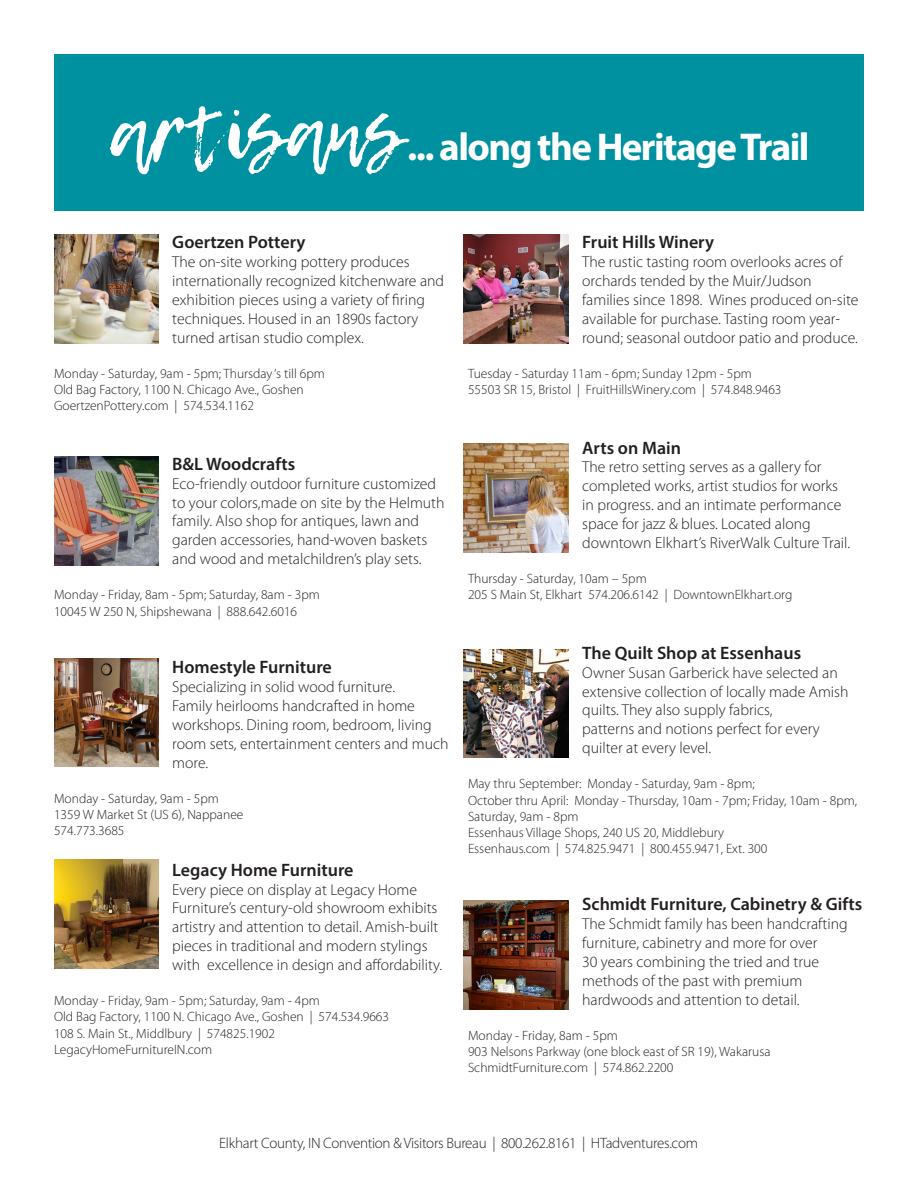
<style>
.page{position:relative;width:918px;height:1188px;background:#fff}
.page>*{position:absolute;margin:0;border:0;box-sizing:border-box;transform-origin:0 0}
.t1{font:700 39px "Myriad Pro";letter-spacing:-.04em;color:#fff}
.t2{font:600 18px "Myriad Pro";color:#231f20}
.t3{font:300 15.75px/18.9px "Myriad Pro";color:#231f20}
.t4{font:300 15px "Myriad Pro";letter-spacing:-.02em;color:#231f20}
.t5{font:300 13.5px/16.2px "Myriad Pro";color:#231f20}
.s1{font-family:"Lemon Tuesday";font-weight:400;font-size:76.5px}
</style>
<div class="page">
<div style="left:54px;top:54px;width:810px;height:157px;background:#0091a0"></div>
<img style="left:54px;top:235px;width:105px;height:108px">
<img style="left:54px;top:457px;width:105px;height:108px">
<img style="left:54px;top:658px;width:105px;height:109px">
<img style="left:54px;top:860px;width:105px;height:108px">
<img style="left:464px;top:235px;width:105px;height:108px">
<img style="left:464px;top:444px;width:105px;height:108px">
<img style="left:464px;top:649px;width:105px;height:109px">
<img style="left:464px;top:901px;width:105px;height:108px">
<p class="t1" style="left:108px;top:121px;width:703px"><span class="s1">ARTISANS</span>... along the Heritage Trail</p>
<p class="t2" style="left:172px;top:231px;width:135px">Goertzen Pottery</p>
<p class="t3" style="left:172px;top:252px;width:273px">The on-site working pottery produces internationally recognized kitchenware and exhibition pieces using a variety of firing techniques. Housed in an 1890s factory turned artisan studio complex.</p>
<p class="t5" style="left:54px;top:365px;width:273px">Monday - Saturday, 9am - 5pm; Thursday ‘s till 6pm</p>
<p class="t5" style="left:54px;top:381px;width:251px">Old Bag Factory, 1100 N. Chicago Ave., Goshen</p>
<p class="t5" style="left:54px;top:398px;width:202px">GoertzenPottery.com | 574.534.1162</p>
<p class="t2" style="left:172px;top:452px;width:124px">B&amp;L Woodcrafts</p>
<p class="t3" style="left:172px;top:474px;width:274px">Eco-friendly outdoor furniture customized to your colors,made on site by the Helmuth family. Also shop for antiques, lawn and garden accessories, hand-woven baskets and wood and metalchildren’s play sets.</p>
<p class="t5" style="left:54px;top:587px;width:267px">Monday - Friday, 8am - 5pm; Saturday, 8am - 3pm</p>
<p class="t5" style="left:54px;top:603px;width:245px">10045 W 250 N, Shipshewana | 888.642.6016</p>
<p class="t2" style="left:172px;top:656px;width:161px">Homestyle Furniture</p>
<p class="t3" style="left:172px;top:677px;width:278px">Specializing in solid wood furniture.<br>Family heirlooms handcrafted in home workshops. Dining room, bedroom, living room sets, entertainment centers and much more.</p>
<p class="t5" style="left:54px;top:790px;width:166px">Monday - Saturday, 9am - 5pm</p>
<p class="t5" style="left:54px;top:806px;width:191px">1359 W Market St (US 6), Nappanee</p>
<p class="t5" style="left:54px;top:822px;width:72px">574.773.3685</p>
<p class="t2" style="left:172px;top:858px;width:183px">Legacy Home Furniture</p>
<p class="t3" style="left:172px;top:880px;width:271px">Every piece on display at Legacy Home Furniture’s century-old showroom exhibits artistry and attention to detail. Amish-built pieces in traditional and modern stylings with excellence in design and affordability.</p>
<p class="t5" style="left:54px;top:993px;width:267px">Monday - Friday, 9am - 5pm; Saturday, 9am - 4pm</p>
<p class="t5" style="left:54px;top:1009px;width:337px">Old Bag Factory, 1100 N. Chicago Ave., Goshen | 574.534.9663</p>
<p class="t5" style="left:54px;top:1025px;width:223px">108 S. Main St., Middlbury | 574825.1902</p>
<p class="t5" style="left:54px;top:1041px;width:160px">LegacyHomeFurnitureIN.com</p>
<p class="t2" style="left:582px;top:231px;width:133px">Fruit Hills Winery</p>
<p class="t3" style="left:582px;top:252px;width:278px">The rustic tasting room overlooks acres of orchards tended by the Muir/Judson families since 1898. Wines produced on-site available for purchase. Tasting room year&shy;round; seasonal outdoor patio and produce.</p>
<p class="t5" style="left:468px;top:365px;width:285px">Tuesday - Saturday 11am - 6pm; Sunday 12pm - 5pm</p>
<p class="t5" style="left:468px;top:381px;width:315px">55503 SR 15, Bristol | FruitHillsWinery.com | 574.848.9463</p>
<p class="t2" style="left:582px;top:436px;width:100px">Arts on Main</p>
<p class="t3" style="left:582px;top:458px;width:269px">The retro setting serves as a gallery for completed works, artist studios for works in progress. and an intimate performance space for jazz &amp; blues. Located along downtown Elkhart’s RiverWalk Culture Trail.</p>
<p class="t5" style="left:468px;top:570px;width:180px">Thursday - Saturday, 10am – 5pm</p>
<p class="t5" style="left:468px;top:587px;width:326px">205 S Main St, Elkhart 574.206.6142 | DowntownElkhart.org</p>
<p class="t2" style="left:582px;top:641px;width:221px">The Quilt Shop at Essenhaus</p>
<p class="t3" style="left:582px;top:663px;width:268px">Owner Susan Garberick have selected an extensive collection of locally made Amish quilts. They also supply fabrics,<br>patterns and notions perfect for every quilter at every level.</p>
<p class="t5" style="left:468px;top:776px;width:288px">May thru September: Monday - Saturday, 9am - 8pm;</p>
<p class="t5" style="left:468px;top:792px;width:391px">October thru April: Monday - Thursday, 10am - 7pm; Friday, 10am - 8pm,<br>Saturday, 9am - 8pm</p>
<p class="t5" style="left:468px;top:824px;width:258px">Essenhaus Village Shops, 240 US 20, Middlebury</p>
<p class="t5" style="left:468px;top:840px;width:301px">Essenhaus.com | 574.825.9471 | 800.455.9471, Ext. 300</p>
<p class="t2" style="left:582px;top:893px;width:282px">Schmidt Furniture, Cabinetry &amp; Gifts</p>
<p class="t3" style="left:582px;top:914px;width:267px">The Schmidt family has been handcrafting furniture, cabinetry and more for over<br>30 years combining the tried and true methods of the past with premium hardwoods and attention to detail.</p>
<p class="t5" style="left:468px;top:1027px;width:152px">Monday - Friday, 8am - 5pm</p>
<p class="t5" style="left:468px;top:1043px;width:304px">903 Nelsons Parkway (one block east of SR 19), Wakarusa</p>
<p class="t5" style="left:468px;top:1059px;width:207px">SchmidtFurniture.com | 574.862.2200</p>
<p class="t4" style="left:219px;top:1134px;width:480px">Elkhart County, IN Convention &amp; Visitors Bureau | 800.262.8161 | HTadventures.com</p>
</div>
